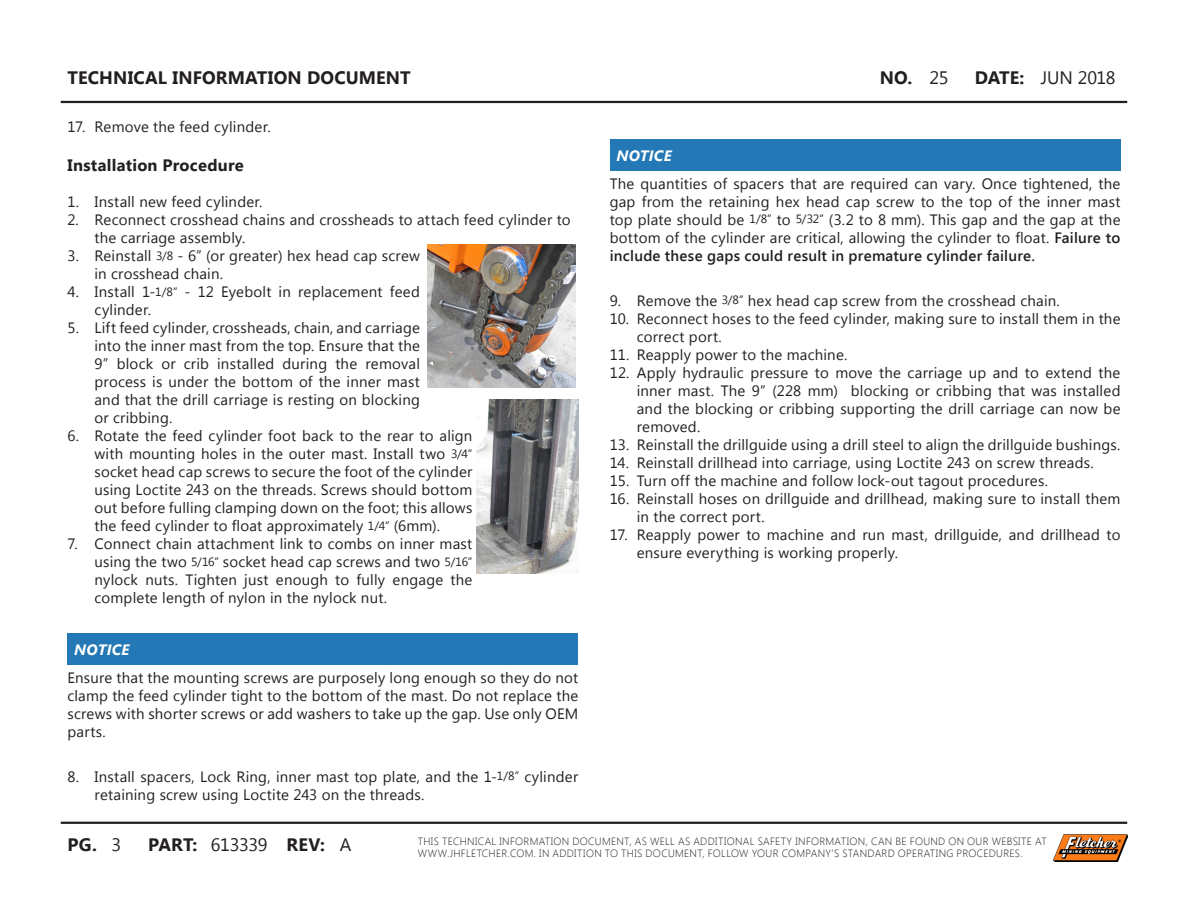
<style>
.page{position:relative;width:1188px;height:918px;background:#fff}
.page>*{position:absolute;margin:0;border:0;box-sizing:border-box;transform-origin:0 0}
.t1{font:700 18px "Segoe UI";letter-spacing:.005em;color:#231f20}
.t2{font:18px "Segoe UI";letter-spacing:-.015em;color:#231f20}
.t3{font:700 16.5px "Segoe UI";letter-spacing:.015em;color:#231f20}
.t4{font:15px/18px "Segoe UI";letter-spacing:.015em;color:#231f20}
.t5{font:italic 700 15px "Segoe UI";letter-spacing:.015em;color:#fff}
.t6{font:300 10.5px/12px "Segoe UI";letter-spacing:.03em;color:#231f20}
.s1{font-weight:400}
.s2{font-weight:700}
.s3{font-size:12px}
.s4{font-weight:600}
</style>
<div class="page">
<img style="left:1053px;top:835px;width:74px;height:26px">
<hr style="left:61px;top:101px;width:1066px;height:2px;background:#231f20">
<hr style="left:61px;top:822px;width:1066px;height:2px;background:#231f20">
<div style="left:68px;top:634px;width:510px;height:31px;background:#2378b5"></div>
<div style="left:610px;top:140px;width:510px;height:31px;background:#2378b5"></div>
<img style="left:477px;top:400px;width:101px;height:174px">
<img style="left:427px;top:244px;width:149px;height:144px">
<p class="t1" style="left:68px;top:65px;width:345px">TECHNICAL INFORMATION DOCUMENT</p>
<p class="t1" style="left:880px;top:65px;width:70px">NO. <span class="s1">25</span></p>
<p class="t2" style="left:975px;top:65px;width:142px"><span class="s2">DATE:</span> JUN 2018</p>
<p class="t4" style="left:68px;top:117px;width:205px">17. Remove the feed cylinder.</p>
<p class="t3" style="left:68px;top:154px;width:178px">Installation Procedure</p>
<p class="t4" style="left:68px;top:192px;width:197px">1. Install new feed cylinder.</p>
<p class="t4" style="left:94px;top:210px;width:478px;text-indent:-27px">2. Reconnect crosshead chains and crossheads to attach feed cylinder to the carriage assembly.</p>
<p class="t4" style="left:94px;top:246px;width:327px;text-indent:-27px">3. Reinstall <span class="s3">3/8</span> - 6” (or greater) hex head cap screw in crosshead chain.</p>
<p class="t4" style="left:94px;top:282px;width:327px;text-indent:-27px">4. Install 1-<span class="s3">1/8”</span> - 12 Eyebolt in replacement feed cylinder.</p>
<p class="t4" style="left:94px;top:318px;width:327px;text-align:justify;text-indent:-27px">5. Lift feed cylinder, crossheads, chain, and carriage into the inner mast from the top. Ensure that the 9” block or crib installed during the removal process is under the bottom of the inner mast and that the drill carriage is resting on blocking or cribbing.</p>
<p class="t4" style="left:94px;top:426px;width:379px;text-align:justify;text-indent:-27px">6. Rotate the feed cylinder foot back to the rear to align with mounting holes in the outer mast. Install two <span class="s3">3/4” </span>socket head cap screws to secure the foot of the cylinder using Loctite 243 on the threads. Screws should bottom out before fulling clamping down on the foot; this allows the feed cylinder to float approximately <span class="s3">1/4”</span> (6mm).</p>
<p class="t4" style="left:94px;top:534px;width:379px;text-align:justify;text-indent:-27px">7. Connect chain attachment link to combs on inner mast using the two <span class="s3">5/16”</span> socket head cap screws and two <span class="s3">5/16” </span>nylock nuts. Tighten just enough to fully engage the complete length of nylon in the nylock nut.</p>
<p class="t5" style="left:74px;top:639px;width:57px">NOTICE</p>
<p class="t4" style="left:68px;top:668px;width:512px;text-align:justify">Ensure that the mounting screws are purposely long enough so they do not clamp the feed cylinder tight to the bottom of the mast. Do not replace the screws with shorter screws or add washers to take up the gap. Use only OEM parts.</p>
<p class="t4" style="left:94px;top:767px;width:485px;text-indent:-27px">8. Install spacers, Lock Ring, inner mast top plate, and the 1-<span class="s3">1/8”</span> cylinder retaining screw using Loctite 243 on the threads.</p>
<p class="t5" style="left:617px;top:145px;width:57px">NOTICE</p>
<p class="t4" style="left:610px;top:174px;width:512px;text-align:justify">The quantities of spacers that are required can vary. Once tightened, the gap from the retaining hex head cap screw to the top of the inner mast top plate should be <span class="s3">1/8”</span> to <span class="s3">5/32”</span> (3.2 to 8 mm). This gap and the gap at the bottom of the cylinder are critical, allowing the cylinder to float. <span class="s4">Failure to include these gaps could result in premature cylinder failure.</span></p>
<p class="t4" style="left:610px;top:291px;width:452px">9. Remove the <span class="s3">3/8”</span> hex head cap screw from the crosshead chain.</p>
<p class="t4" style="left:637px;top:309px;width:485px;text-indent:-27px">10. Reconnect hoses to the feed cylinder, making sure to install them in the correct port.</p>
<p class="t4" style="left:610px;top:345px;width:239px">11. Reapply power to the machine.</p>
<p class="t4" style="left:637px;top:363px;width:485px;text-align:justify;text-indent:-27px">12. Apply hydraulic pressure to move the carriage up and to extend the inner mast. The 9” (228 mm) blocking or cribbing that was installed and the blocking or cribbing supporting the drill carriage can now be removed.</p>
<p class="t4" style="left:610px;top:435px;width:512px">13. Reinstall the drillguide using a drill steel to align the drillguide bushings.</p>
<p class="t4" style="left:610px;top:453px;width:486px">14. Reinstall drillhead into carriage, using Loctite 243 on screw threads.</p>
<p class="t4" style="left:610px;top:471px;width:440px">15. Turn off the machine and follow lock-out tagout procedures.</p>
<p class="t4" style="left:637px;top:489px;width:485px;text-indent:-27px">16. Reinstall hoses on drillguide and drillhead, making sure to install them in the correct port.</p>
<p class="t4" style="left:637px;top:525px;width:485px;text-indent:-27px">17. Reapply power to machine and run mast, drillguide, and drillhead to ensure everything is working properly.</p>
<p class="t1" style="left:68px;top:831px;width:55px">PG. <span class="s1">3</span></p>
<p class="t1" style="left:148px;top:831px;width:205px">PART: <span class="s1">613339</span> REV: <span class="s1">A</span></p>
<p class="t6" style="left:418px;top:835px;width:631px">THIS TECHNICAL INFORMATION DOCUMENT, AS WELL AS ADDITIONAL SAFETY INFORMATION, CAN BE FOUND ON OUR WEBSITE AT<br>WWW.JHFLETCHER.COM. IN ADDITION TO THIS DOCUMENT, FOLLOW YOUR COMPANY’S STANDARD OPERATING PROCEDURES.</p>
</div>
